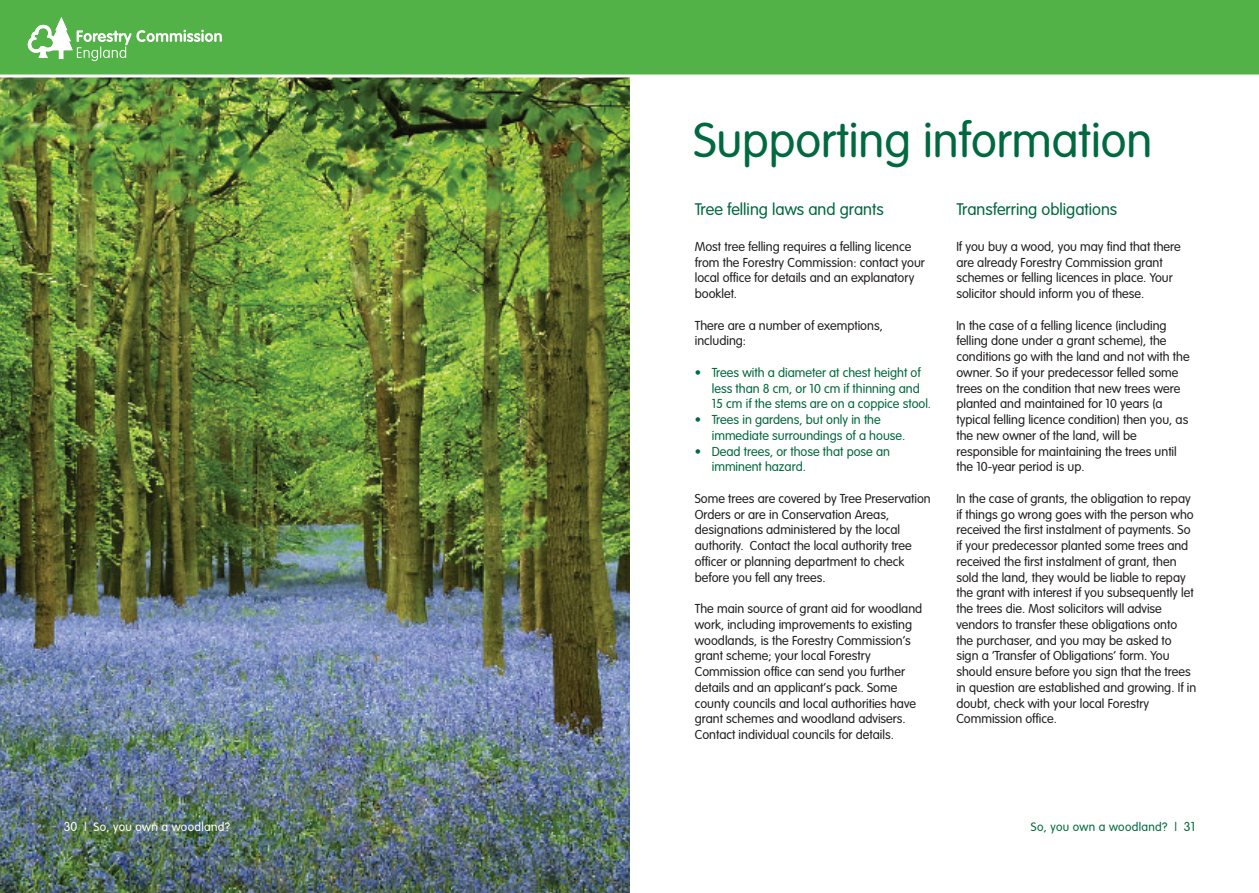
<style>
.page{position:relative;width:1259px;height:893px;background:#fff}
.page>*{position:absolute;margin:0;border:0;box-sizing:border-box;transform-origin:0 0}
.t1{font:300 48px "VAG Rounded";color:#00693f}
.t2{font:300 16.5px "VAG Rounded";color:#00693f}
.t3{font:300 12.75px/15.8px "VAG Rounded";color:#231f20}
.t4{font:300 12.75px/15.8px "VAG Rounded";color:#00693f}
.t5{font:300 12px "VAG Rounded";letter-spacing:.025em;color:#fff}
.t6{font:300 12px "VAG Rounded";letter-spacing:.025em;color:#00693f}
.s1{font-size:12.75px}
</style>
<div class="page">
<img style="left:0;top:78px;width:629px;height:815px">
<div style="left:0;top:0;width:1259px;height:76px;background:#53b247"></div>
<svg style="left:28px;top:17px;width:194px;height:44px"></svg>
<hr style="left:0;top:75px;width:1259px;height:3px;background:#fff">
<h1 class="t1" style="left:693px;top:120px;width:460px">Supporting information</h1>
<p class="t2" style="left:695px;top:202px;width:190px">Tree felling laws and grants</p>
<p class="t3" style="left:695px;top:239px;width:232px">Most tree felling requires a felling licence from the Forestry Commission: contact your local office for details and an explanatory booklet.</p>
<p class="t3" style="left:695px;top:318px;width:190px">There are a number of exemptions, including:</p>
<p class="t4" style="left:712px;top:365px;width:221px;text-indent:-17px">• Trees with a diameter at chest height of less than 8 cm, or 10 cm if thinning and<br>15 cm if the stems are on a coppice stool.</p>
<p class="t4" style="left:712px;top:413px;width:195px;text-indent:-17px">• Trees in gardens, but only in the immediate surroundings of a house.</p>
<p class="t4" style="left:712px;top:444px;width:180px;text-indent:-17px">• Dead trees, or those that pose an imminent hazard.</p>
<p class="t3" style="left:695px;top:491px;width:237px">Some trees are covered by Tree Preservation Orders or are in Conservation Areas, designations administered by the local authority. Contact the local authority tree officer or planning department to check before you fell any trees.</p>
<p class="t3" style="left:695px;top:602px;width:229px">The main source of grant aid for woodland work, including improvements to existing woodlands, is the Forestry Commission’s grant scheme; your local Forestry Commission office can send you further details and an applicant’s pack. Some county councils and local authorities have grant schemes and woodland advisers.<br>Contact individual councils for details.</p>
<p class="t2" style="left:956px;top:202px;width:162px">Transferring obligations</p>
<p class="t3" style="left:956px;top:239px;width:226px">If you buy a wood, you may find that there are already Forestry Commission grant schemes or felling licences in place. Your solicitor should inform you of these.</p>
<p class="t3" style="left:956px;top:318px;width:235px">In the case of a felling licence (including felling done under a grant scheme), the conditions go with the land and not with the owner. So if your predecessor felled some trees on the condition that new trees were planted and maintained for 10 years (a typical felling licence condition) then you, as the new owner of the land, will be responsible for maintaining the trees until the 10-year period is up.</p>
<p class="t3" style="left:956px;top:491px;width:241px">In the case of grants, the obligation to repay if things go wrong goes with the person who received the first instalment of payments. So if your predecessor planted some trees and received the first instalment of grant, then sold the land, they would be liable to repay the grant with interest if you subsequently let the trees die. Most solicitors will advise vendors to transfer these obligations onto the purchaser, and you may be asked to sign a ‘Transfer of Obligations’ form. You should ensure before you sign that the trees in question are established and growing. If in doubt, check with your local Forestry Commission office.</p>
<p class="t5" style="left:64px;top:821px;width:168px"><span class="s1">30</span> | So, you own a woodland?</p>
<p class="t6" style="left:1031px;top:821px;width:166px">So, you own a woodland? | <span class="s1">31</span></p>
</div>
